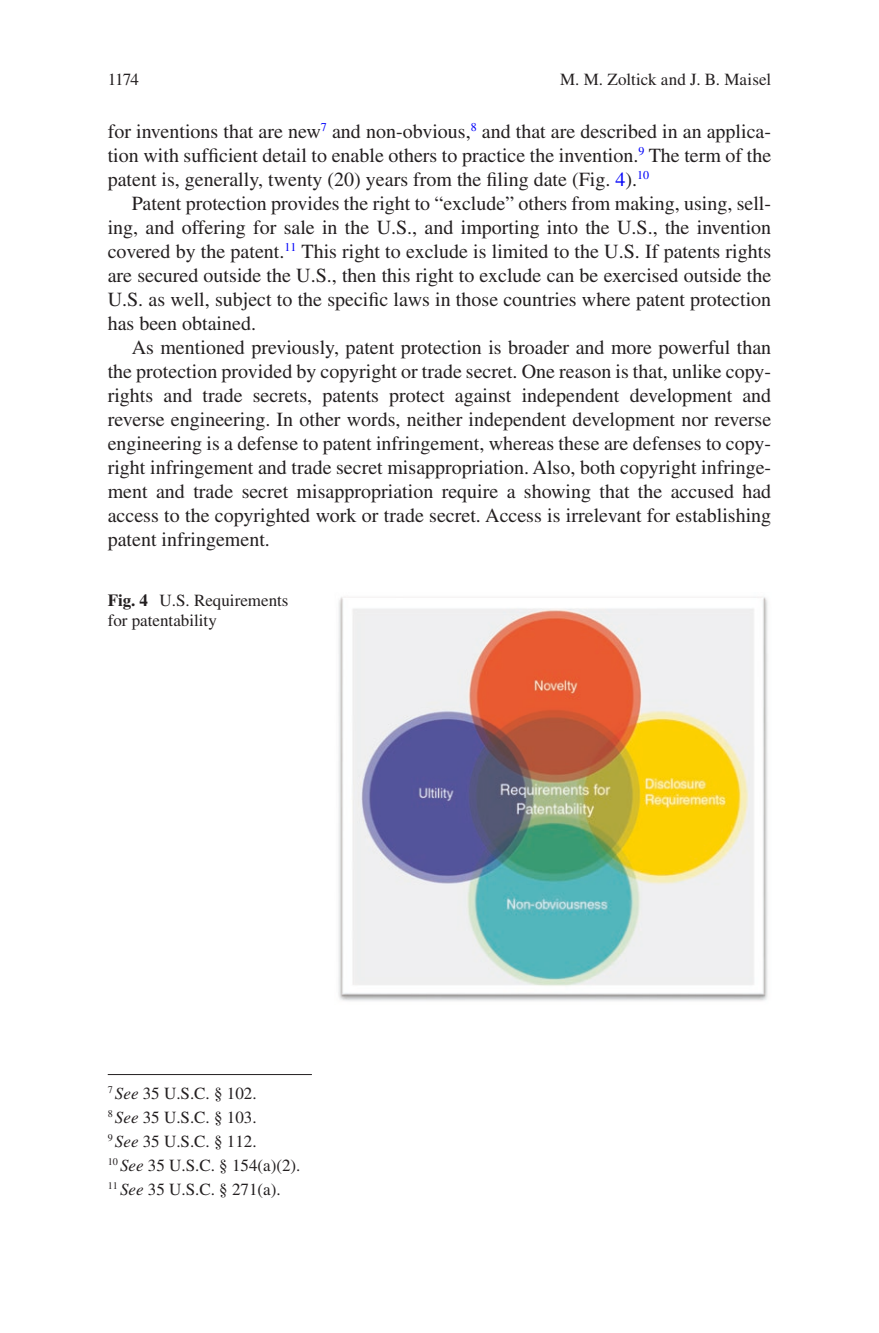
<style>
.page{position:relative;width:879px;height:1333px;background:#fff}
.page>*{position:absolute;margin:0;border:0;box-sizing:border-box;transform-origin:0 0}
.Text{font:20px/24px "Times LT Std";color:#231f20;text-align:justify}
.Text_flush{font:20px/24px "Times LT Std";color:#231f20;text-align:justify}
.Ftnote{font:17px/20px "Times LT Std";color:#231f20}
.s1{color:#0000fa}
.s2{font-weight:700}
.s3{font-style:italic}
</style>
<div class="page">
<hr style="left:108px;top:1073px;width:204px;height:1px;background:#231f20">
<img style="left:338px;top:597px;width:430px;height:404px">
<p class="Ftnote" style="left:560px;top:69px;width:213px">M. M. Zoltick and J. B. Maisel</p>
<p class="Ftnote" style="left:108px;top:69px;width:33px">1174</p>
<p class="Text_flush" style="left:108px;top:119px;width:665px">for inventions that are new<sup>7</sup> and non-obvious,<sup>8</sup> and that are described in an applica&shy;tion with sufficient detail to enable others to practice the invention.<sup>9</sup> The term of the patent is, generally, twenty (20) years from the filing date (Fig. <span class="s1">4</span>).<sup>10</sup></p>
<p class="Text" style="left:108px;top:191px;width:665px;text-indent:24px">Patent protection provides the right to “exclude” others from making, using, sell&shy;ing, and offering for sale in the U.S., and importing into the U.S., the invention covered by the patent.<sup>11</sup> This right to exclude is limited to the U.S. If patents rights are secured outside the U.S., then this right to exclude can be exercised outside the U.S. as well, subject to the specific laws in those countries where patent protection has been obtained.</p>
<p class="Text" style="left:108px;top:335px;width:665px;text-indent:24px">As mentioned previously, patent protection is broader and more powerful than the protection provided by copyright or trade secret. One reason is that, unlike copy&shy;rights and trade secrets, patents protect against independent development and reverse engineering. In other words, neither independent development nor reverse engineering is a defense to patent infringement, whereas these are defenses to copy&shy;right infringement and trade secret misappropriation. Also, both copyright infringe&shy;ment and trade secret misappropriation require a showing that the accused had access to the copyrighted work or trade secret. Access is irrelevant for establishing patent infringement.</p>
<p class="Ftnote" style="left:108px;top:590px;width:182px"><span class="s2">Fig. 4</span> U.S. Requirements for patentability</p>
<p class="Ftnote" style="left:108px;top:1082px;width:150px"><sup>7</sup> <span class="s3">See</span> 35 U.S.C. § 102.</p>
<p class="Ftnote" style="left:108px;top:1106px;width:150px"><sup>8</sup> <span class="s3">See</span> 35 U.S.C. § 103.</p>
<p class="Ftnote" style="left:108px;top:1130px;width:150px"><sup>9</sup> <span class="s3">See</span> 35 U.S.C. § 112.</p>
<p class="Ftnote" style="left:108px;top:1154px;width:194px"><sup>10</sup> <span class="s3">See</span> 35 U.S.C. § 154(a)(2).</p>
<p class="Ftnote" style="left:108px;top:1178px;width:174px"><sup>11</sup> <span class="s3">See</span> 35 U.S.C. § 271(a).</p>
</div>
